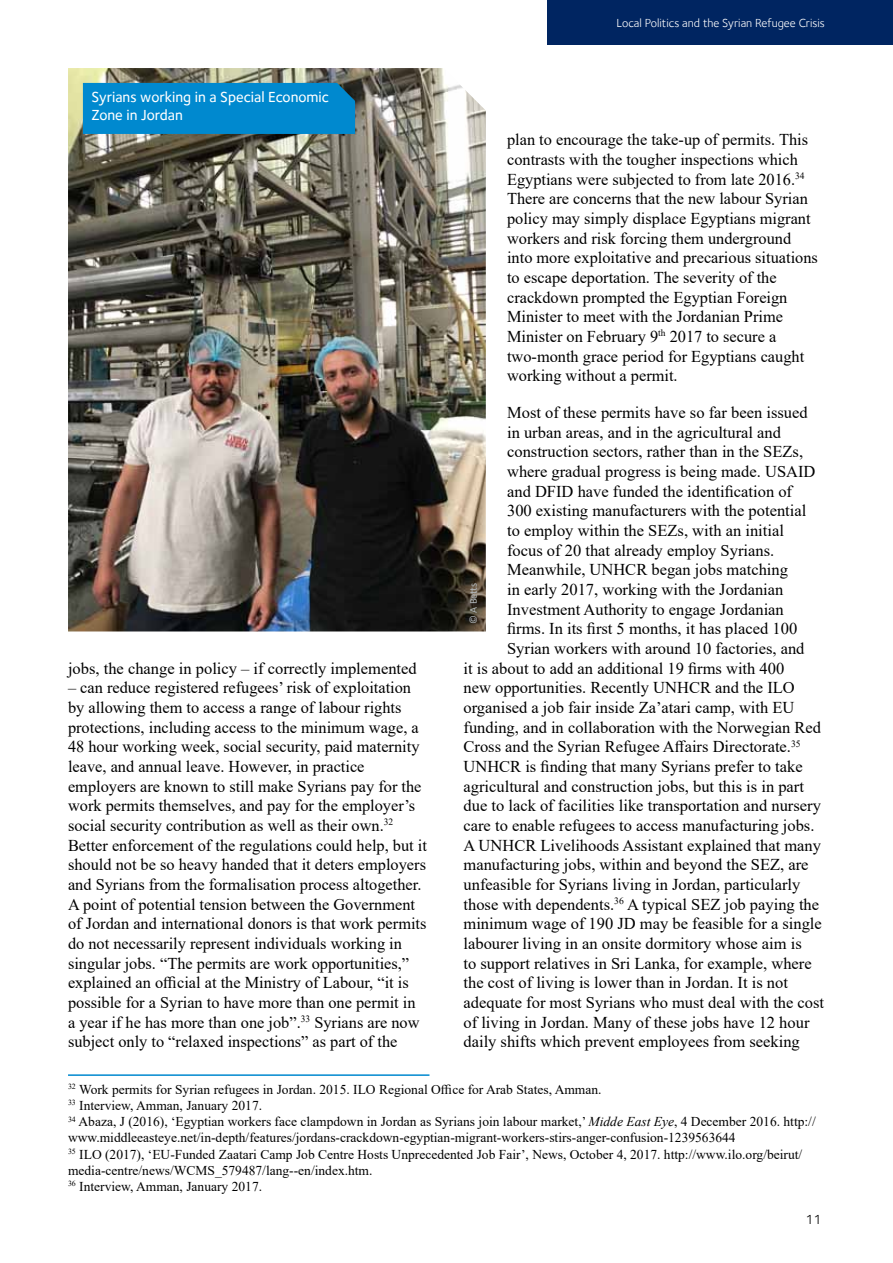
<style>
.page{position:relative;width:893px;height:1263px;background:#fff}
.page>*{position:absolute;margin:0;border:0;box-sizing:border-box;transform-origin:0 0}
.t1{font:16.5px/19.6px "Times New Roman";color:#000}
.t2{font:500 15px/18px "Foundry Sterling";color:#fff}
.t3{font:13.5px/16.2px "Times New Roman";color:#000}
.t4{font:13.5px "Foundry Sterling";color:#000}
.t5{font:12px "Foundry Sterling";color:#fff}
.t6{font:10.5px "Calibri";color:#b2b8bc}
.s1{font-style:italic}
</style>
<div class="page">
<img style="left:68px;top:68px;width:418px;height:563px">
<hr style="left:68px;top:1074px;width:361px;height:2px;background:#0089cf">
<div style="left:547px;top:0;width:346px;height:44px;background:#002561"></div>
<div style="left:83px;top:83px;width:272px;height:51px;background:#0089cf"></div>
<p class="t2" style="left:91px;top:88px;width:239px">Syrians working in a Special Economic<br>Zone in Jordan</p>
<p class="t1" style="left:68px;top:658px;width:350px">jobs, the change in policy – if correctly implemented</p>
<p class="t1" style="left:68px;top:677px;width:360px">– can reduce registered refugees’ risk of exploitation by allowing them to access a range of labour rights protections, including access to the minimum wage, a 48 hour working week, social security, paid maternity leave, and annual leave. However, in practice employers are known to still make Syrians pay for the work permits themselves, and pay for the employer’s social security contribution as well as their own.<sup>32<br></sup>Better enforcement of the regulations could help, but it should not be so heavy handed that it deters employers and Syrians from the formalisation process altogether.<br>A point of potential tension between the Government of Jordan and international donors is that work permits do not necessarily represent individuals working in singular jobs. “The permits are work opportunities,” explained an official at the Ministry of Labour, “it is possible for a Syrian to have more than one permit in a year if he has more than one job”.<sup>33</sup> Syrians are now subject only to “relaxed inspections” as part of the</p>
<p class="t5" style="left:617px;top:16px;width:210px">Local Politics and the Syrian Refugee Crisis</p>
<p class="t6" style="left:466px;top:624px;width:43px;rotate:-90deg">© A Betts</p>
<p class="t1" style="left:507px;top:130px;width:312px">plan to encourage the take-up of permits. This contrasts with the tougher inspections which Egyptians were subjected to from late 2016.<sup>34<br></sup>There are concerns that the new labour Syrian policy may simply displace Egyptians migrant workers and risk forcing them underground into more exploitative and precarious situations to escape deportation. The severity of the crackdown prompted the Egyptian Foreign Minister to meet with the Jordanian Prime Minister on February 9<sup>th</sup> 2017 to secure a two-month grace period for Egyptians caught working without a permit.</p>
<p class="t1" style="left:507px;top:402px;width:310px">Most of these permits have so far been issued in urban areas, and in the agricultural and construction sectors, rather than in the SEZs, where gradual progress is being made. USAID and DFID have funded the identification of 300 existing manufacturers with the potential to employ within the SEZs, with an initial focus of 20 that already employ Syrians.<br>Meanwhile, UNHCR began jobs matching<br>in early 2017, working with the Jordanian Investment Authority to engage Jordanian firms. In its first 5 months, it has placed 100<br>Syrian workers with around 10 factories, and</p>
<p class="t1" style="left:463px;top:658px;width:362px">it is about to add an additional 19 firms with 400<br>new opportunities. Recently UNHCR and the ILO organised a job fair inside Za’atari camp, with EU funding, and in collaboration with the Norwegian Red Cross and the Syrian Refugee Affairs Directorate.<sup>35<br></sup>UNHCR is finding that many Syrians prefer to take agricultural and construction jobs, but this is in part due to lack of facilities like transportation and nursery care to enable refugees to access manufacturing jobs.<br>A UNHCR Livelihoods Assistant explained that many manufacturing jobs, within and beyond the SEZ, are unfeasible for Syrians living in Jordan, particularly those with dependents.<sup>36</sup> A typical SEZ job paying the minimum wage of 190 JD may be feasible for a single labourer living in an onsite dormitory whose aim is<br>to support relatives in Sri Lanka, for example, where the cost of living is lower than in Jordan. It is not adequate for most Syrians who must deal with the cost of living in Jordan. Many of these jobs have 12 hour daily shifts which prevent employees from seeking</p>
<p class="t3" style="left:68px;top:1081px;width:749px"><sup>32</sup> Work permits for Syrian refugees in Jordan. 2015. ILO Regional Office for Arab States, Amman.<br><sup>33</sup> Interview, Amman, January 2017.<br><sup>34</sup> Abaza, J (2016), ‘Egyptian workers face clampdown in Jordan as Syrians join labour market,’ <span class="s1">Midde East Eye</span>, 4 December 2016. http:// www.middleeasteye.net/in-depth/features/jordans-crackdown-egyptian-migrant-workers-stirs-anger-confusion-1239563644<br><sup>35</sup> ILO (2017), ‘EU-Funded Zaatari Camp Job Centre Hosts Unprecedented Job Fair’, News, October 4, 2017. http://www.ilo.org/beirut/ media-centre/news/WCMS_579487/lang--en/index.htm.<br><sup>36</sup> Interview, Amman, January 2017.</p>
<p class="t4" style="left:806px;top:1211px;width:18px">11</p>
</div>
